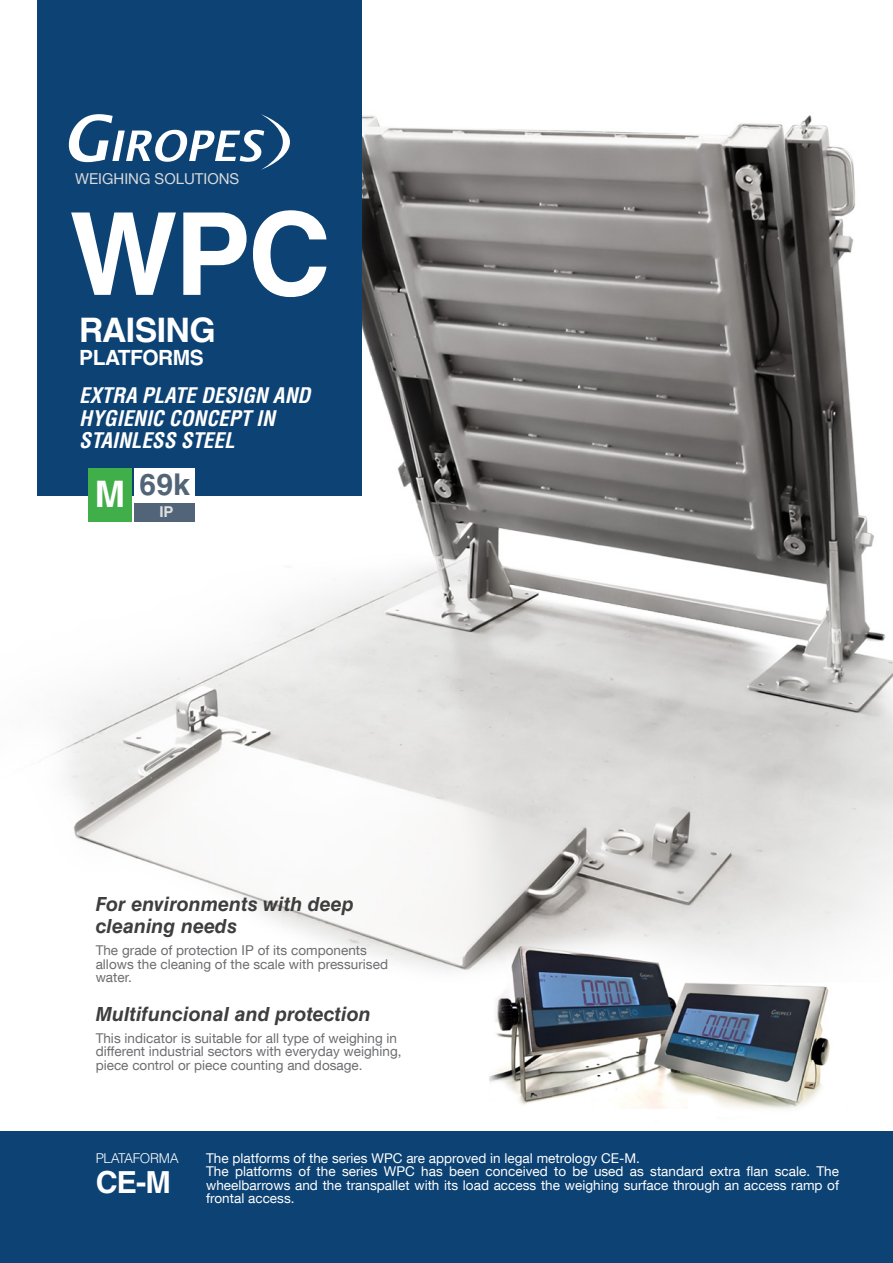
<style>
.page{position:relative;width:893px;height:1263px;background:#fff}
.page>*{position:absolute;margin:0;border:0;box-sizing:border-box;transform-origin:0 0}
.t1{font:700 114.75px "Helvetica World";color:#fff}
.t2{font:700 36.6px "Helvetica LT Std";color:#fff}
.t3{font:700 33.75px "Helvetica World";letter-spacing:-.025em;color:#fff}
.t4{font:700 30.45px "Helvetica World";color:#fff}
.t5{font:700 30px "Helvetica LT Std";color:#526578}
.t6{font:italic 700 condensed 21px/22.5px "Helvetica LT Std";color:#fff}
.t7{font:700 21px "Helvetica LT Std";letter-spacing:-.025em;color:#fff}
.t8{font:italic 700 19.5px/22.5px "Helvetica LT Std";letter-spacing:.005em;color:#3e3e3f}
.t9{font:15px "Helvetica Neue LT Com";color:#d8d9db}
.t10{font:700 15px "Helvetica LT Std";color:#dedfe1}
.t11{font:13.5px/13.5px "Helvetica Neue LT Com";color:#fff}
.t12{font:13.5px/13.5px "Helvetica Neue LT Com";color:#6c6d70}
.t13{font:300 13.5px "Helvetica LT Std";letter-spacing:-.025em;color:#fff}
</style>
<div class="page">
<img style="left:37px;top:105px;width:856px;height:865px">
<div style="left:37px;top:0;width:324px;height:495px;background:#0c4274"></div>
<div style="left:0;top:1132px;width:893px;height:131px;background:#0c4274"></div>
<svg style="left:69px;top:114px;width:221px;height:56px"></svg>
<div style="left:134px;top:502px;width:61px;height:20px;background:#526578"></div>
<div style="left:89px;top:468px;width:43px;height:54px;background:#40ae49"></div>
<div style="left:134px;top:468px;width:61px;height:35px;background:#fff"></div>
<img style="left:489px;top:938px;width:370px;height:194px">
<p class="t9" style="left:75px;top:169px;width:166px">WEIGHING SOLUTIONS</p>
<h1 class="t1" style="left:69px;top:188px;width:263px">WPC</h1>
<h3 class="t3" style="left:79px;top:311px;width:138px">RAISING</h3>
<h3 class="t7" style="left:79px;top:345px;width:126px">PLATFORMS</h3>
<h3 class="t6" style="left:79px;top:384px;width:233px">EXTRA PLATE DESIGN AND<br>HYGIENIC CONCEPT IN<br>STAINLESS STEEL</h3>
<h2 class="t2" style="left:95px;top:472px;width:32px">M</h2>
<h3 class="t5" style="left:140px;top:466px;width:52px">69k</h3>
<p class="t10" style="left:159px;top:503px;width:16px">IP</p>
<h3 class="t8" style="left:96px;top:892px;width:260px">For environments with deep cleaning needs</h3>
<p class="t12" style="left:96px;top:943px;width:294px">The grade of protection IP of its components allows the cleaning of the scale with pressurised water.</p>
<h3 class="t8" style="left:96px;top:1002px;width:276px">Multifuncional and protection</h3>
<p class="t12" style="left:96px;top:1031px;width:307px">This indicator is suitable for all type of weighing in different industrial sectors with everyday weighing, piece control or piece counting and dosage.</p>
<p class="t13" style="left:96px;top:1149px;width:85px">PLATAFORMA</p>
<h3 class="t4" style="left:96px;top:1164px;width:77px">CE-M</h3>
<p class="t11" style="left:206px;top:1151px;width:634px">The platforms of the series WPC are approved in legal metrology CE-M.<br>The platforms of the series WPC has been conceived to be used as standard extra flan scale. The wheelbarrows and the transpallet with its load access the weighing surface through an access ramp of frontal access.</p>
</div>
